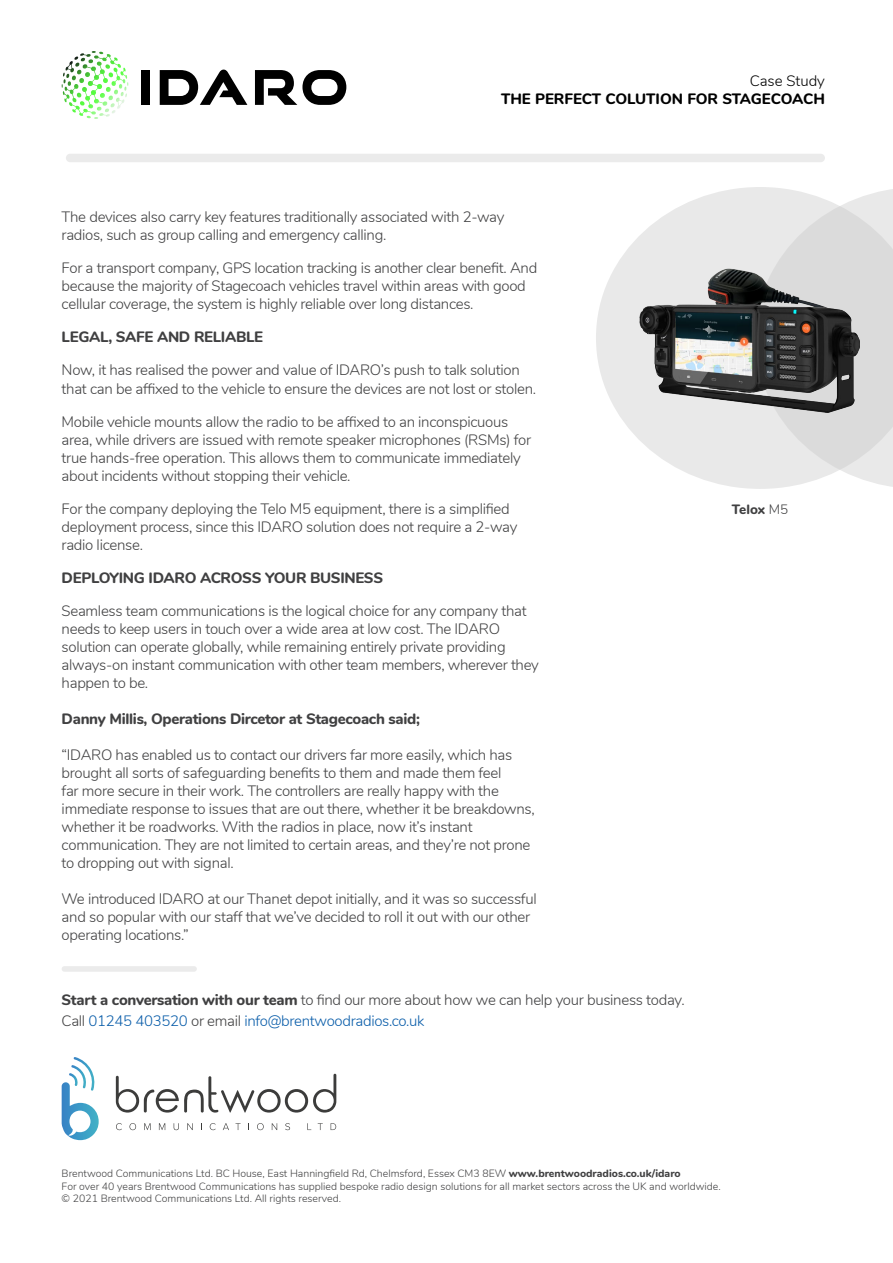
<style>
.page{position:relative;width:893px;height:1263px;background:#fff}
.page>*{position:absolute;margin:0;border:0;box-sizing:border-box;transform-origin:0 0}
.t1{font:300 15px/18px "Nunito";letter-spacing:-.02em;color:#404041}
.t2{font:800 15px "Nunito";letter-spacing:-.02em;color:#404041}
.t3{font:800 15px "Nunito";color:#000}
.t4{font:300 15px "Nunito";color:#000}
.t5{font:800 13.5px "Nunito";letter-spacing:-.005em;color:#404041}
.t6{font:300 10.5px/12.6px "Nunito";color:#404041}
.s1{font-weight:800}
.s2{color:#085ca9}
.s3{font-weight:300}
</style>
<div class="page">
<svg style="left:596px;top:187px;width:159px;height:302px;fill:#e9e9e9"></svg>
<svg style="left:755px;top:187px;width:138px;height:302px;background:#e3e3e3"></svg>
<div style="left:66px;top:154px;width:759px;height:8px;background:#ebebeb;border-radius:4px"></div>
<div style="left:141px;top:70px;width:9px;height:35px;background:#000"></div>
<svg style="left:160px;top:70px;width:87px;height:35px"></svg>
<svg style="left:255px;top:70px;width:91px;height:35px"></svg>
<svg style="left:65px;top:51px;width:56px;height:22px"></svg>
<div style="left:62px;top:966px;width:135px;height:6px;background:#ebebeb;border-radius:3px"></div>
<svg style="left:116px;top:1123px;width:6px;height:7px"></svg>
<svg style="left:129px;top:1123px;width:7px;height:7px"></svg>
<svg style="left:144px;top:1123px;width:7px;height:7px"></svg>
<svg style="left:159px;top:1123px;width:6px;height:7px"></svg>
<svg style="left:174px;top:1123px;width:5px;height:7px"></svg>
<svg style="left:187px;top:1123px;width:6px;height:7px"></svg>
<svg style="left:210px;top:1123px;width:6px;height:7px"></svg>
<svg style="left:223px;top:1123px;width:6px;height:7px"></svg>
<svg style="left:235px;top:1123px;width:6px;height:7px"></svg>
<svg style="left:257px;top:1123px;width:7px;height:7px"></svg>
<svg style="left:272px;top:1123px;width:5px;height:7px"></svg>
<svg style="left:285px;top:1123px;width:5px;height:7px"></svg>
<svg style="left:318px;top:1123px;width:5px;height:7px"></svg>
<svg style="left:331px;top:1123px;width:5px;height:7px"></svg>
<svg style="left:116px;top:1074px;width:220px;height:38px"></svg>
<svg style="left:62px;top:1057px;width:37px;height:83px"></svg>
<img style="left:639px;top:263px;width:221px;height:150px">
<p class="t4" style="left:750px;top:70px;width:77px">Case Study</p>
<p class="t3" style="left:501px;top:88px;width:325px">THE PERFECT COLUTION FOR STAGECOACH</p>
<p class="t1" style="left:62px;top:207px;width:444px">The devices also carry key features traditionally associated with 2-way radios, such as group calling and emergency calling.</p>
<p class="t1" style="left:62px;top:258px;width:477px">For a transport company, GPS location tracking is another clear benefit. And because the majority of Stagecoach vehicles travel within areas with good cellular coverage, the system is highly reliable over long distances.</p>
<p class="t2" style="left:62px;top:326px;width:203px">LEGAL, SAFE AND RELIABLE</p>
<p class="t1" style="left:62px;top:360px;width:476px">Now, it has realised the power and value of IDARO’s push to talk solution that can be affixed to the vehicle to ensure the devices are not lost or stolen.</p>
<p class="t1" style="left:62px;top:411px;width:471px">Mobile vehicle mounts allow the radio to be affixed to an inconspicuous area, while drivers are issued with remote speaker microphones (RSMs) for true hands-free operation. This allows them to communicate immediately about incidents without stopping their vehicle.</p>
<p class="t1" style="left:62px;top:498px;width:457px">For the company deploying the Telo M5 equipment, there is a simplified deployment process, since this IDARO solution does not require a 2-way radio license.</p>
<p class="t2" style="left:62px;top:566px;width:323px">DEPLOYING IDARO ACROSS YOUR BUSINESS</p>
<p class="t1" style="left:62px;top:600px;width:479px">Seamless team communications is the logical choice for any company that needs to keep users in touch over a wide area at low cost. The IDARO solution can operate globally, while remaining entirely private providing always-on instant communication with other team members, wherever they happen to be.</p>
<p class="t2" style="left:62px;top:707px;width:360px">Danny Millis, Operations Dircetor at Stagecoach said;</p>
<p class="t1" style="left:62px;top:744px;width:474px">“IDARO has enabled us to contact our drivers far more easily, which has brought all sorts of safeguarding benefits to them and made them feel<br>far more secure in their work. The controllers are really happy with the immediate response to issues that are out there, whether it be breakdowns, whether it be roadworks. With the radios in place, now it’s instant communication. They are not limited to certain areas, and they’re not prone to dropping out with signal.</p>
<p class="t1" style="left:62px;top:888px;width:476px">We introduced IDARO at our Thanet depot initially, and it was so successful and so popular with our staff that we’ve decided to roll it out with our other operating locations.”</p>
<p class="t1" style="left:62px;top:989px;width:625px;line-height:21px"><span class="s1">Start a conversation with our team</span> to find our more about how we can help your business today.<br>Call <span class="s2">01245 403520</span> or email <span class="s2">info@brentwoodradios.co.uk</span></p>
<p class="t5" style="left:732px;top:499px;width:58px">Telox <span class="s3">M5</span></p>
<p class="t6" style="left:62px;top:1166px;width:660px">Brentwood Communications Ltd. BC House, East Hanningfield Rd, Chelmsford, Essex CM3 8EW <span class="s1">www.brentwoodradios.co.uk/idaro<br></span>For over 40 years Brentwood Communications has supplied bespoke radio design solutions for all market sectors across the UK and worldwide. © 2021 Brentwood Communications Ltd. All rights reserved.</p>
</div>
